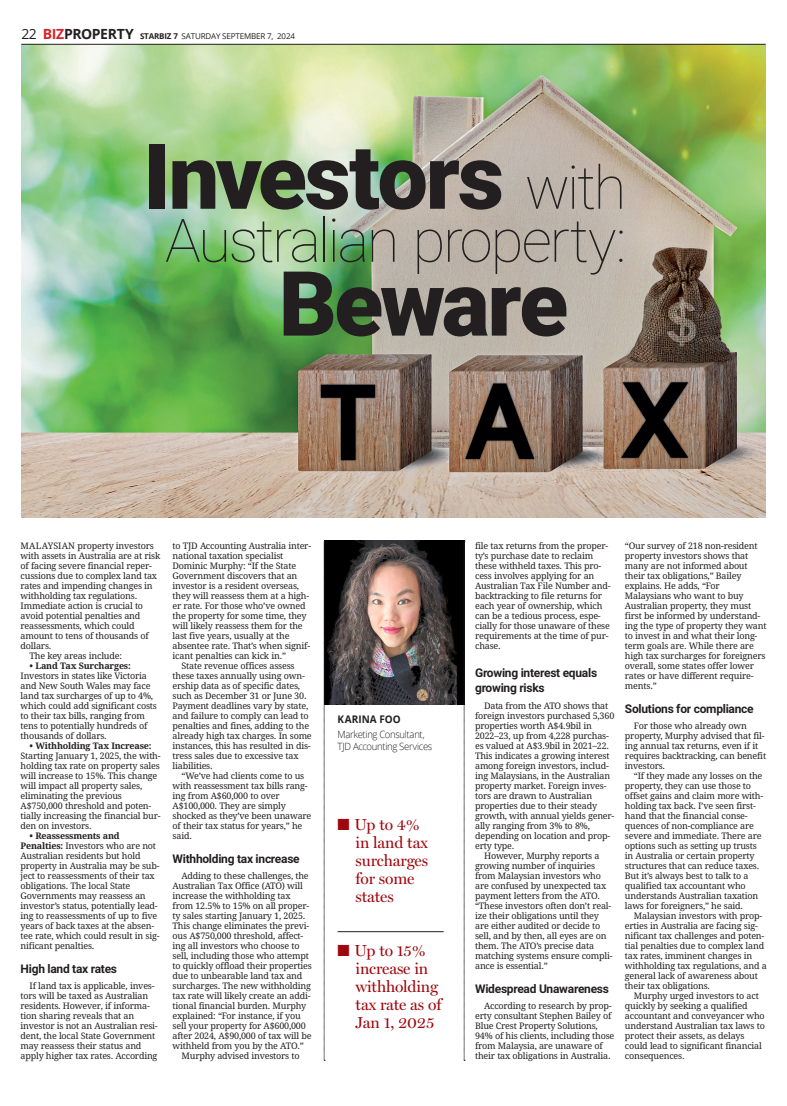
<style>
.page{position:relative;width:787px;height:1106px;background:#fff}
.page>*{position:absolute;margin:0;border:0;box-sizing:border-box;transform-origin:0 0}
.BIZ_7_HEADING_THIN-6{font:900 90px "Roboto";letter-spacing:-.025em;color:#231f20}
.BIZ_7_HEADING_THIN-6-2{font:100 60px "Roboto";letter-spacing:-.045em;color:#231f20}
.BT-FEATURE_BODY_9pt{font:16px/18px "Miller Display";letter-spacing:-.01em;color:#9d070d}
.BIZ_7_BREAKER{font:700 12px/14.4px "Roboto";letter-spacing:-.02em;color:#231f20}
.BY-BIZ_7_BYLINE{font:700 10.5px "Open Sans";letter-spacing:.01em;color:#231f20;scale:.95 1}
.BY-BIZ_7_BYLINE_EMAI{font:300 10px/12px "Open Sans";letter-spacing:-.035em;color:#231f20;scale:.95 1}
.BT-FEATURE_BODY_9pt-2{font:9px/10px "Droid Serif";letter-spacing:-.02em;color:#231f20}
.BT-FEATURE_INTRO_9pt{font:9px/10px "Droid Serif";letter-spacing:-.02em;color:#231f20}
.t1{font:8px "Open Sans";letter-spacing:-.02em;color:#231f20}
.s1{font-size:14px}
.s2{font-weight:700;font-size:14px;color:#da2128}
.s3{font-weight:700;font-size:14px}
.s4{font-weight:700}
.s5{font-weight:100;font-size:60px}
</style>
<div class="page">
<img style="left:21px;top:45px;width:744px;height:472px">
<hr style="left:21px;top:44px;width:744px;height:1px;background:#231f20">
<img style="left:325px;top:541px;width:139px;height:163px">
<svg style="left:464px;top:541px;width:1px;height:520px"></svg>
<svg style="left:324px;top:541px;width:1px;height:520px"></svg>
<hr style="left:338px;top:931px;width:106px;height:1px;background:#231f20">
<p class="t1" style="left:21px;top:31px;width:275px"><span class="s1">22</span> <span class="s2">BIZ</span><span class="s3">PROPERTY</span> <span class="s4">STARBIZ 7</span> SATURDAY SEPTEMBER 7, 2024</p>
<p class="BIZ_7_HEADING_THIN-6" style="left:143px;top:114px;width:484px">Investors <span class="s5">with</span></p>
<p class="BIZ_7_HEADING_THIN-6-2" style="left:165px;top:198px;width:463px">Australian property:</p>
<p class="BIZ_7_HEADING_THIN-6" style="left:279px;top:240px;width:291px">Beware</p>
<p class="BT-FEATURE_INTRO_9pt" style="left:21px;top:540px;width:141px">MALAYSIAN property investors with assets in Australia are at risk of facing severe financial reper&shy;cussions due to complex land tax rates and impending changes in withholding tax regulations.<br>Immediate action is crucial to avoid potential penalties and reassessments, which could amount to tens of thousands of dollars.</p>
<p class="BT-FEATURE_BODY_9pt-2" style="left:30px;top:650px;width:94px">The key areas include:</p>
<p class="BT-FEATURE_BODY_9pt-2" style="left:21px;top:660px;width:138px;text-indent:9px"><span class="s4">• Land Tax Surcharges:<br></span>Investors in states like Victoria and New South Wales may face land tax surcharges of up to 4%, which could add significant costs to their tax bills, ranging from tens to potentially hundreds of thousands of dollars.</p>
<p class="BT-FEATURE_BODY_9pt-2" style="left:21px;top:740px;width:141px;text-indent:9px"><span class="s4">• Withholding Tax Increase:<br></span>Starting January 1, 2025, the with&shy;holding tax rate on property sales will increase to 15%. This change will impact all property sales, eliminating the previous<br>A$750,000 threshold and poten&shy;tially increasing the financial bur&shy;den on investors.</p>
<p class="BT-FEATURE_BODY_9pt-2" style="left:21px;top:830px;width:140px;text-indent:9px"><span class="s4">• Reassessments and<br>Penalties:</span> Investors who are not<br>Australian residents but hold property in Australia may be sub&shy;ject to reassessments of their tax obligations. The local State<br>Governments may reassess an investor’s status, potentially lead&shy;ing to reassessments of up to five years of back taxes at the absen&shy;tee rate, which could result in sig&shy;nificant penalties.</p>
<p class="BIZ_7_BREAKER" style="left:21px;top:961px;width:98px">High land tax rates</p>
<p class="BT-FEATURE_BODY_9pt-2" style="left:21px;top:980px;width:139px;text-indent:9px">If land tax is applicable, inves&shy;tors will be taxed as Australian residents. However, if informa&shy;tion sharing reveals that an investor is not an Australian resi&shy;dent, the local State Government may reassess their status and apply higher tax rates. According</p>
<p class="BT-FEATURE_BODY_9pt-2" style="left:173px;top:540px;width:140px">to TJD Accounting Australia inter&shy;national taxation specialist<br>Dominic Murphy: “If the State<br>Government discovers that an investor is a resident overseas, they will reassess them at a high&shy;er rate. For those who’ve owned the property for some time, they will likely reassess them for the last five years, usually at the absentee rate. That’s when signif&shy;icant penalties can kick in.”</p>
<p class="BT-FEATURE_BODY_9pt-2" style="left:173px;top:660px;width:141px;text-indent:9px">State revenue offices assess these taxes annually using own&shy;ership data as of specific dates, such as December 31 or June 30.<br>Payment deadlines vary by state, and failure to comply can lead to penalties and fines, adding to the already high tax charges. In some instances, this has resulted in dis&shy;tress sales due to excessive tax liabilities.</p>
<p class="BT-FEATURE_BODY_9pt-2" style="left:173px;top:770px;width:140px;text-indent:9px">“We’ve had clients come to us with reassessment tax bills rang&shy;ing from A$60,000 to over<br>A$100,000. They are simply shocked as they’ve been unaware of their tax status for years,” he said.</p>
<p class="BIZ_7_BREAKER" style="left:173px;top:850px;width:129px">Withholding tax increase</p>
<p class="BT-FEATURE_BODY_9pt-2" style="left:173px;top:870px;width:141px;text-indent:9px">Adding to these challenges, the<br>Australian Tax Office (ATO) will increase the withholding tax from 12.5% to 15% on all proper&shy;ty sales starting January 1, 2025.<br>This change eliminates the previ&shy;ous A$750,000 threshold, affect&shy;ing all investors who choose to sell, including those who attempt to quickly offload their properties due to unbearable land tax and surcharges. The new withholding tax rate will likely create an addi&shy;tional financial burden. Murphy explained: “For instance, if you sell your property for A$600,000 after 2024, A$90,000 of tax will be withheld from you by the ATO.”</p>
<p class="BT-FEATURE_BODY_9pt-2" style="left:182px;top:1050px;width:119px">Murphy advised investors to</p>
<p class="BY-BIZ_7_BYLINE" style="left:338px;top:712px;width:68px">KARINA FOO</p>
<p class="BY-BIZ_7_BYLINE_EMAI" style="left:338px;top:728px;width:101px">Marketing Consultant,<br>TJD Accounting Services</p>
<p class="BT-FEATURE_BODY_9pt" style="left:356px;top:815px;width:74px;text-indent:-18px">■ Up to 4% in land tax surcharges for some states</p>
<p class="BT-FEATURE_BODY_9pt" style="left:356px;top:941px;width:87px;text-indent:-18px">■ Up to 15% increase in withholding tax rate as of<br>Jan 1, 2025</p>
<p class="BT-FEATURE_BODY_9pt-2" style="left:475px;top:540px;width:137px">file tax returns from the proper&shy;ty’s purchase date to reclaim these withheld taxes. This pro&shy;cess involves applying for an<br>Australian Tax File Number and&shy;backtracking to file returns for each year of ownership, which can be a tedious process, espe&shy;cially for those unaware of these requirements at the time of pur&shy;chase.</p>
<p class="BIZ_7_BREAKER" style="left:475px;top:665px;width:124px">Growing interest equals growing risks</p>
<p class="BT-FEATURE_BODY_9pt-2" style="left:475px;top:700px;width:141px;text-indent:9px">Data from the ATO shows that foreign investors purchased 5,360 properties worth A$4.9bil in<br>2022–23, up from 4,228 purchas&shy;es valued at A$3.9bil in 2021–22.<br>This indicates a growing interest among foreign investors, includ&shy;ing Malaysians, in the Australian property market. Foreign inves&shy;tors are drawn to Australian properties due to their steady growth, with annual yields gener&shy;ally ranging from 3% to 8%, depending on location and prop&shy;erty type.</p>
<p class="BT-FEATURE_BODY_9pt-2" style="left:475px;top:850px;width:139px;text-indent:9px">However, Murphy reports a growing number of inquiries from Malaysian investors who are confused by unexpected tax payment letters from the ATO. “These investors often don’t real&shy;ize their obligations until they are either audited or decide to sell, and by then, all eyes are on them. The ATO’s precise data matching systems ensure compli&shy;ance is essential.”</p>
<p class="BIZ_7_BREAKER" style="left:475px;top:981px;width:135px">Widespread Unawareness</p>
<p class="BT-FEATURE_BODY_9pt-2" style="left:475px;top:1000px;width:141px;text-indent:9px">According to research by prop&shy;erty consultant Stephen Bailey of Blue Crest Property Solutions, 94% of his clients, including those from Malaysia, are unaware of their tax obligations in Australia.</p>
<p class="BT-FEATURE_BODY_9pt-2" style="left:625px;top:540px;width:143px">“Our survey of 218 non-resident property investors shows that many are not informed about their tax obligations,” Bailey explains. He adds, “For<br>Malaysians who want to buy<br>Australian property, they must first be informed by understand&shy;ing the type of property they want to invest in and what their long&shy;term goals are. While there are high tax surcharges for foreigners overall, some states offer lower rates or have different require&shy;ments.”</p>
<p class="BIZ_7_BREAKER" style="left:625px;top:701px;width:130px">Solutions for compliance</p>
<p class="BT-FEATURE_BODY_9pt-2" style="left:625px;top:720px;width:143px;text-indent:9px">For those who already own property, Murphy advised that fil&shy;ing annual tax returns, even if it requires backtracking, can benefit investors.</p>
<p class="BT-FEATURE_BODY_9pt-2" style="left:625px;top:770px;width:140px;text-indent:9px">“If they made any losses on the property, they can use those to offset gains and claim more with&shy;holding tax back. I’ve seen first&shy;hand that the financial conse&shy;quences of non-compliance are severe and immediate. There are options such as setting up trusts in Australia or certain property structures that can reduce taxes.<br>But it’s always best to talk to a qualified tax accountant who understands Australian taxation laws for foreigners,” he said.</p>
<p class="BT-FEATURE_BODY_9pt-2" style="left:625px;top:910px;width:143px;text-indent:9px">Malaysian investors with prop&shy;erties in Australia are facing sig&shy;nificant tax challenges and poten&shy;tial penalties due to complex land tax rates, imminent changes in withholding tax regulations, and a general lack of awareness about their tax obligations.</p>
<p class="BT-FEATURE_BODY_9pt-2" style="left:625px;top:990px;width:141px;text-indent:9px">Murphy urged investors to act quickly by seeking a qualified accountant and conveyancer who understand Australian tax laws to protect their assets, as delays could lead to significant financial consequences.</p>
</div>
